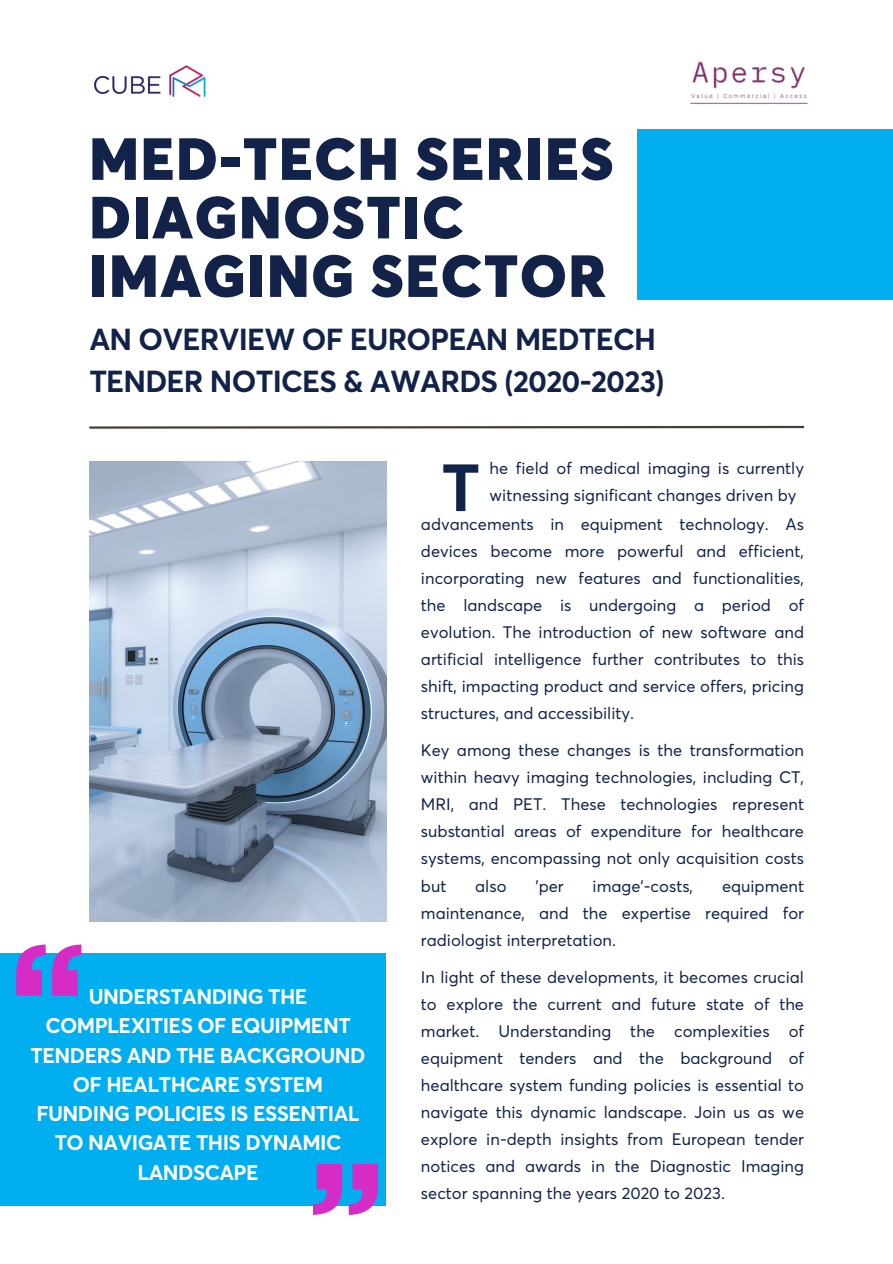
<style>
.page{position:relative;width:893px;height:1264px;background:#fff}
.page>*{position:absolute;margin:0;border:0;box-sizing:border-box;transform-origin:0 0}
.t1{font:700 65.7px "Averta";color:#122249}
.t2{font:900 58.5px/58.5px "Averta";letter-spacing:.03em;color:#122249}
.t3{font:700 30px/41.7px "Averta";letter-spacing:-.025em;color:#122249}
.t4{font:700 21px/29.2px "Averta";letter-spacing:-.025em;color:#fff;text-align:center}
.t5{font:16.5px/27px "Averta";color:#122249;text-align:justify}
</style>
<div class="page">
<svg style="left:89px;top:425px;width:716px;height:4px"></svg>
<div style="left:637px;top:129px;width:255px;height:170px;background:#01aeef"></div>
<div style="left:0;top:953px;width:386px;height:252px;background:#01aeef"></div>
<img style="left:89px;top:461px;width:297px;height:460px">
<svg style="left:16px;top:944px;width:65px;height:51px"></svg>
<svg style="left:313px;top:1164px;width:65px;height:50px"></svg>
<img style="left:94px;top:65px;width:112px;height:32px">
<img style="left:690px;top:61px;width:118px;height:43px">
<p class="t2" style="left:89px;top:134px;width:525px">MED-TECH SERIES<br>DIAGNOSTIC<br>IMAGING SECTOR</p>
<p class="t3" style="left:89px;top:321px;width:576px">AN OVERVIEW OF EUROPEAN MEDTECH<br>TENDER NOTICES &amp; AWARDS (2020-2023)</p>
<p class="t4" style="left:31px;top:983px;width:336px">UNDERSTANDING THE<br>COMPLEXITIES OF EQUIPMENT<br>TENDERS AND THE BACKGROUND<br>OF HEALTHCARE SYSTEM<br>FUNDING POLICIES IS ESSENTIAL<br>TO NAVIGATE THIS DYNAMIC<br>LANDSCAPE</p>
<p class="t1" style="left:441px;top:459px;width:40px">T</p>
<p class="t5" style="left:489px;top:455px;width:316px">he field of medical imaging is currently witnessing significant changes driven by</p>
<p class="t5" style="left:421px;top:512px;width:384px">advancements in equipment technology. As devices become more powerful and efficient, incorporating new features and functionalities, the landscape is undergoing a period of evolution. The introduction of new software and artificial intelligence further contributes to this shift, impacting product and service offers, pricing structures, and accessibility.</p>
<p class="t5" style="left:421px;top:738px;width:384px">Key among these changes is the transformation within heavy imaging technologies, including CT, MRI, and PET. These technologies represent substantial areas of expenditure for healthcare systems, encompassing not only acquisition costs but</p>
<p class="t5" style="left:475px;top:873px;width:33px">also</p>
<p class="t5" style="left:535px;top:873px;width:30px">'per</p>
<p class="t5" style="left:592px;top:873px;width:102px">image'-costs,</p>
<p class="t5" style="left:421px;top:873px;width:384px;text-indent:301px">equipment maintenance, and the expertise required for radiologist interpretation.</p>
<p class="t5" style="left:421px;top:964px;width:384px">In light of these developments, it becomes crucial to explore the current and future state of the market. Understanding the complexities of equipment tenders and the background of healthcare system funding policies is essential to navigate this dynamic landscape. Join us as we explore in-depth insights from European tender notices and awards in the Diagnostic Imaging sector spanning the years 2020 to 2023.</p>
</div>
